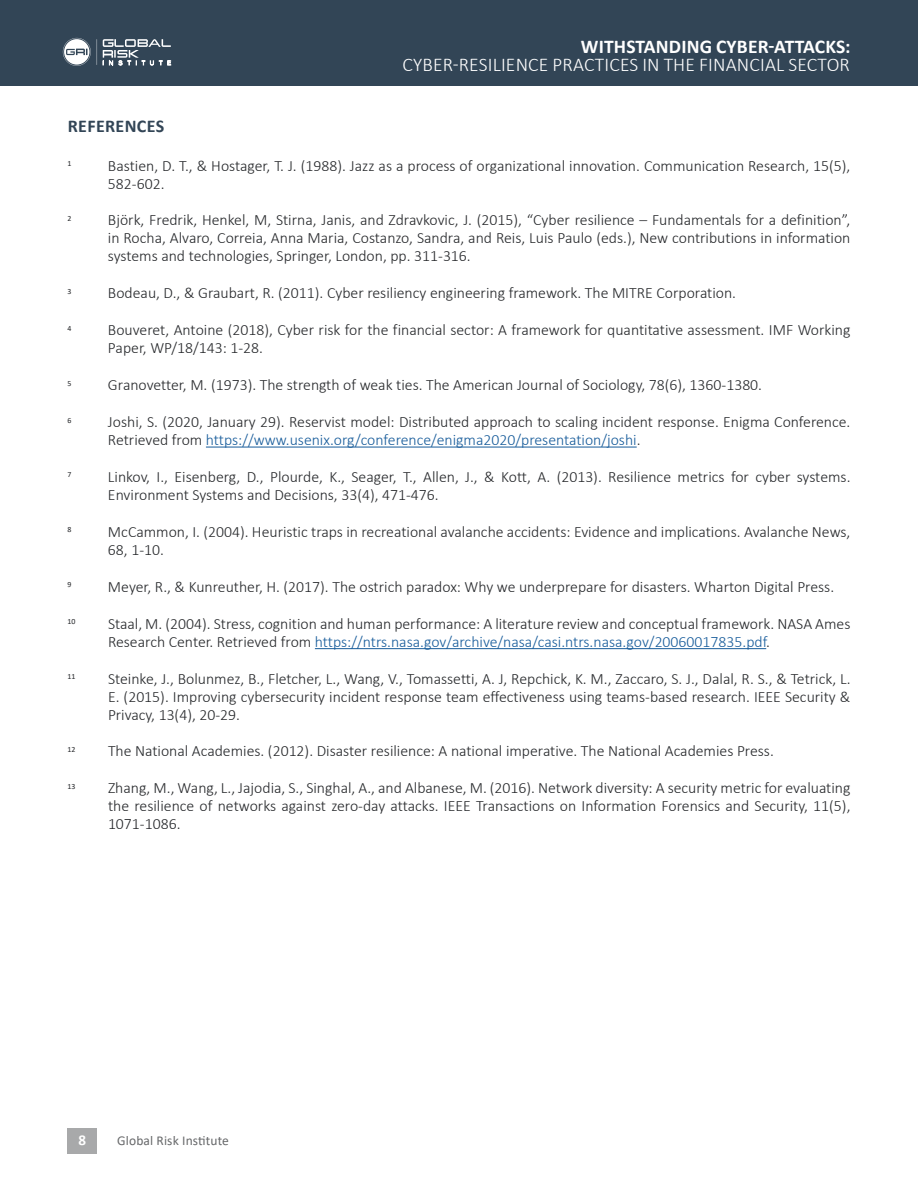
<style>
.page{position:relative;width:918px;height:1188px;background:#fff}
.page>*{position:absolute;margin:0;border:0;box-sizing:border-box;transform-origin:0 0}
.t1{font:300 19.5px "Calibri";letter-spacing:.01em;color:#fff}
.t2{font:700 19.5px "Calibri";letter-spacing:.01em;color:#fff}
.t3{font:700 18px "Calibri";letter-spacing:.02em;color:#324556}
.t4{font:300 15.75px/18px "Calibri";color:#242629}
.t5{font:700 15px "Calibri";color:#fff}
.t6{font:13.5px "Calibri";letter-spacing:.01em;color:#242629}
.t7{font:7.8px "Calibri";color:#242629}
.s1{color:#165b9a}
</style>
<div class="page">
<div style="left:68px;top:1129px;width:29px;height:25px;background:#a8a9aa"></div>
<div style="left:0;top:0;width:918px;height:85px;background:#324556"></div>
<svg style="left:63px;top:38px;width:28px;height:28px"></svg>
<svg style="left:97px;top:39px;width:74px;height:26px"></svg>
<hr style="left:206px;top:447px;width:431px;height:1px;background:#165b9a">
<hr style="left:315px;top:648px;width:451px;height:1px;background:#165b9a">
<p class="t2" style="left:581px;top:33px;width:271px">WITHSTANDING CYBER-ATTACKS:</p>
<p class="t1" style="left:403px;top:52px;width:449px">CYBER-RESILIENCE PRACTICES IN THE FINANCIAL SECTOR</p>
<p class="t3" style="left:68px;top:114px;width:98px">REFERENCES</p>
<p class="t7" style="left:68px;top:158px;width:5px">1</p>
<p class="t4" style="left:108px;top:156px;width:744px">Bastien, D. T., &amp; Hostager, T. J. (1988). Jazz as a process of organizational innovation. Communication Research, 15(5),<br>582-602.</p>
<p class="t7" style="left:68px;top:213px;width:5px">2</p>
<p class="t4" style="left:108px;top:211px;width:744px;text-align:justify">Björk, Fredrik, Henkel, M, Stirna, Janis, and Zdravkovic, J. (2015), “Cyber resilience – Fundamentals for a definition”, in Rocha, Alvaro, Correia, Anna Maria, Costanzo, Sandra, and Reis, Luis Paulo (eds.), New contributions in information systems and technologies, Springer, London, pp. 311-316.</p>
<p class="t7" style="left:68px;top:286px;width:5px">3</p>
<p class="t4" style="left:108px;top:284px;width:630px">Bodeau, D., &amp; Graubart, R. (2011). Cyber resiliency engineering framework. The MITRE Corporation.</p>
<p class="t7" style="left:68px;top:323px;width:5px">4</p>
<p class="t4" style="left:108px;top:321px;width:744px">Bouveret, Antoine (2018), Cyber risk for the financial sector: A framework for quantitative assessment. IMF Working<br>Paper, WP/18/143: 1-28.</p>
<p class="t7" style="left:68px;top:378px;width:5px">5</p>
<p class="t4" style="left:108px;top:376px;width:656px">Granovetter, M. (1973). The strength of weak ties. The American Journal of Sociology, 78(6), 1360-1380.</p>
<p class="t7" style="left:68px;top:415px;width:5px">6</p>
<p class="t4" style="left:108px;top:413px;width:744px">Joshi, S. (2020, January 29). Reservist model: Distributed approach to scaling incident response. Enigma Conference.<br>Retrieved from <span class="s1">https://www.usenix.org/conference/enigma2020/presentation/joshi</span>.</p>
<p class="t7" style="left:68px;top:469px;width:5px">7</p>
<p class="t4" style="left:108px;top:468px;width:744px">Linkov, I., Eisenberg, D., Plourde, K., Seager, T., Allen, J., &amp; Kott, A. (2013). Resilience metrics for cyber systems.<br>Environment Systems and Decisions, 33(4), 471-476.</p>
<p class="t7" style="left:68px;top:524px;width:5px">8</p>
<p class="t4" style="left:108px;top:522px;width:744px">McCammon, I. (2004). Heuristic traps in recreational avalanche accidents: Evidence and implications. Avalanche News,<br>68, 1-10.</p>
<p class="t7" style="left:68px;top:579px;width:5px">9</p>
<p class="t4" style="left:108px;top:577px;width:728px">Meyer, R., &amp; Kunreuther, H. (2017). The ostrich paradox: Why we underprepare for disasters. Wharton Digital Press.</p>
<p class="t7" style="left:68px;top:616px;width:9px">10</p>
<p class="t4" style="left:108px;top:614px;width:744px">Staal, M. (2004). Stress, cognition and human performance: A literature review and conceptual framework. NASA Ames<br>Research Center. Retrieved from <span class="s1">https://ntrs.nasa.gov/archive/nasa/casi.ntrs.nasa.gov/20060017835.pdf</span>.</p>
<p class="t7" style="left:68px;top:671px;width:9px">11</p>
<p class="t4" style="left:108px;top:669px;width:744px;text-align:justify">Steinke, J., Bolunmez, B., Fletcher, L., Wang, V., Tomassetti, A. J, Repchick, K. M., Zaccaro, S. J., Dalal, R. S., &amp; Tetrick, L.<br>E. (2015). Improving cybersecurity incident response team effectiveness using teams-based research. IEEE Security &amp; Privacy, 13(4), 20-29.</p>
<p class="t7" style="left:68px;top:744px;width:9px">12</p>
<p class="t4" style="left:108px;top:742px;width:667px">The National Academies. (2012). Disaster resilience: A national imperative. The National Academies Press.</p>
<p class="t7" style="left:68px;top:781px;width:9px">13</p>
<p class="t4" style="left:108px;top:779px;width:744px;text-align:justify">Zhang, M., Wang, L., Jajodia, S., Singhal, A., and Albanese, M. (2016). Network diversity: A security metric for evaluating the resilience of networks against zero-day attacks. IEEE Transactions on Information Forensics and Security, 11(5), 1071-1086.</p>
<p class="t5" style="left:79px;top:1130px;width:9px">8</p>
<p class="t6" style="left:117px;top:1131px;width:113px">Global Risk Institute</p>
</div>
